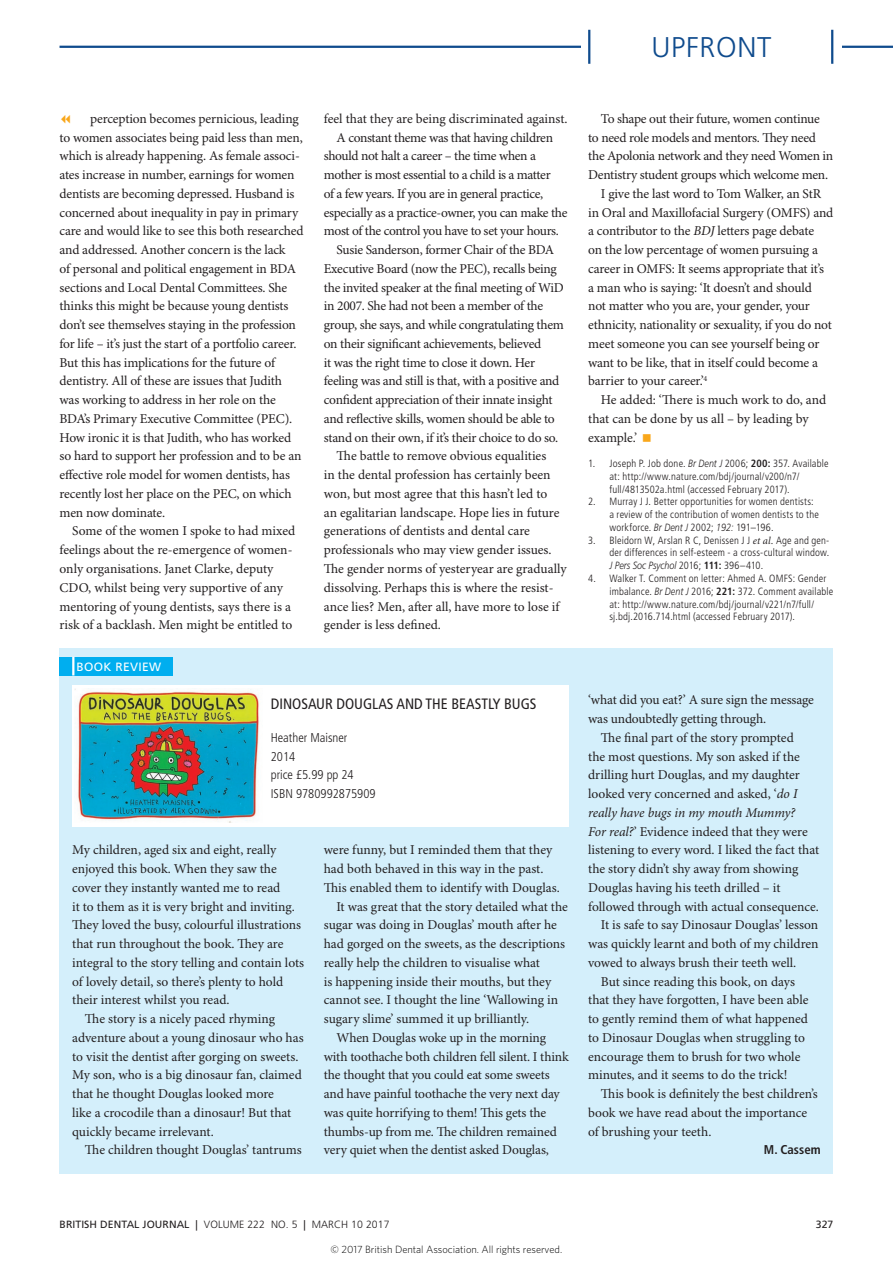
<style>
.page{position:relative;width:893px;height:1263px;background:#fff}
.page>*{position:absolute;margin:0;border:0;box-sizing:border-box;transform-origin:0 0}
.t1{font:300 28.5px "Frutiger LT Std";letter-spacing:.025em;color:#0f4b8d}
.book_review_heading{font:condensed 15px "Frutiger LT Std";color:#231f20}
.body_9pt_ragged{font:13.5px/18.8px "Minion Pro";letter-spacing:-.01em;color:#231f20}
.body_9pt_ragged_1st{font:13.5px/18.8px "Minion Pro";color:#231f20}
.body_9pt_ragged-2{font:13.5px/18.8px "Minion Pro";letter-spacing:-.03em;color:#231f20}
.book_review_author_p{font:300 condensed 12.75px "Frutiger LT Std";color:#231f20}
.book_review_ISBN{font:300 condensed 12.75px "Frutiger LT Std";color:#231f20}
.book_review_author_e{font:700 condensed 12.75px "Frutiger LT Std";color:#231f20}
.tag_-_2{font:12px "Frutiger LT Std";letter-spacing:.025em;color:#fff}
.references{font:300 condensed 10.5px/12.8px "Frutiger LT Std";letter-spacing:.015em;color:#231f20}
.t2{font:300 10.5px "Whitney";color:#000}
.t3{font:300 10.5px "Frutiger LT Std";letter-spacing:.005em;color:#231f20}
.t4{font:10.5px "Frutiger LT Std";color:#231f20}
.s1{font-style:italic}
.s2{font-style:italic;font-stretch:normal}
.s3{font-weight:700}
.s4{font-family:"Minion Pro";font-weight:400;font-style:italic;font-stretch:normal}
.s5{font-weight:400}
</style>
<div class="page">
<div style="left:59px;top:648px;width:774px;height:525px;background:#d4effb"></div>
<div style="left:72px;top:685px;width:497px;height:141px;background:#fff"></div>
<img style="left:75px;top:688px;width:184px;height:134px">
<div style="left:59px;top:657px;width:113px;height:18px;background:#00aeef"></div>
<svg style="left:72px;top:657px;width:2px;height:18px"></svg>
<hr style="left:60px;top:46px;width:833px;height:2px;background:#0f4b8d">
<div style="left:581px;top:30px;width:261px;height:34px;background:#fff"></div>
<hr style="left:831px;top:30px;width:2px;height:34px;background:#0f4b8d">
<hr style="left:588px;top:30px;width:2px;height:34px;background:#0f4b8d">
<h1 class="t1" style="left:651px;top:31px;width:121px">UPFRONT</h1>
<p class="body_9pt_ragged" style="left:60px;top:110px;width:246px;text-indent:31px">perception becomes pernicious, leading to women associates being paid less than men, which is already happening. As female associ&shy;ates increase in number, earnings for women dentists are becoming depressed. Husband is concerned about inequality in pay in primary care and would like to see this both researched and addressed. Another concern is the lack<br>of personal and political engagement in BDA sections and Local Dental Committees. She thinks this might be because young dentists don’t see themselves staying in the profession for life – it’s just the start of a portfolio career.<br>But this has implications for the future of dentistry. All of these are issues that Judith was working to address in her role on the BDA’s Primary Executive Committee (PEC).<br>How ironic it is that Judith, who has worked so hard to support her profession and to be an effective role model for women dentists, has recently lost her place on the PEC, on which men now dominate.</p>
<p class="body_9pt_ragged" style="left:60px;top:522px;width:237px;text-indent:13px">Some of the women I spoke to had mixed feelings about the re-emergence of women&shy;only organisations. Janet Clarke, deputy CDO, whilst being very supportive of any mentoring of young dentists, says there is a risk of a backlash. Men might be entitled to</p>
<p class="tag_-_2" style="left:76px;top:659px;width:86px">BOOK REVIEW</p>
<p class="body_9pt_ragged" style="left:324px;top:110px;width:245px">feel that they are being discriminated against.</p>
<p class="body_9pt_ragged-2" style="left:324px;top:129px;width:245px;text-indent:13px">A constant theme was that having children should not halt a career – the time when a mother is most essential to a child is a matter<br>of a few years. If you are in general practice, especially as a practice-owner, you can make the most of the control you have to set your hours.</p>
<p class="body_9pt_ragged" style="left:324px;top:241px;width:241px;text-indent:13px">Susie Sanderson, former Chair of the BDA Executive Board (now the PEC), recalls being the invited speaker at the final meeting of WiD in 2007. She had not been a member of the group, she says, and while congratulating them on their significant achievements, believed<br>it was the right time to close it down. Her feeling was and still is that, with a positive and confident appreciation of their innate insight and reflective skills, women should be able to stand on their own, if it’s their choice to do so.</p>
<p class="body_9pt_ragged" style="left:324px;top:447px;width:244px;text-indent:13px">The battle to remove obvious equalities<br>in the dental profession has certainly been won, but most agree that this hasn’t led to<br>an egalitarian landscape. Hope lies in future generations of dentists and dental care professionals who may view gender issues.<br>The gender norms of yesteryear are gradually dissolving. Perhaps this is where the resist&shy;ance lies? Men, after all, have more to lose if gender is less defined.</p>
<p class="book_review_heading" style="left:271px;top:695px;width:267px">DINOSAUR DOUGLAS AND THE BEASTLY BUGS</p>
<p class="book_review_author_p" style="left:271px;top:730px;width:78px">Heather Maisner</p>
<p class="book_review_author_p" style="left:271px;top:749px;width:26px">2014</p>
<p class="book_review_author_p" style="left:271px;top:768px;width:84px">price £5.99 pp 24</p>
<p class="book_review_ISBN" style="left:271px;top:786px;width:106px">ISBN 9780992875909</p>
<p class="body_9pt_ragged_1st" style="left:72px;top:841px;width:233px">My children, aged six and eight, really enjoyed this book. When they saw the cover they instantly wanted me to read<br>it to them as it is very bright and inviting.<br>They loved the busy, colourful illustrations that run throughout the book. They are integral to the story telling and contain lots of lovely detail, so there’s plenty to hold their interest whilst you read.</p>
<p class="body_9pt_ragged" style="left:72px;top:1010px;width:233px;text-indent:13px">The story is a nicely paced rhyming adventure about a young dinosaur who has to visit the dentist after gorging on sweets.<br>My son, who is a big dinosaur fan, claimed that he thought Douglas looked more<br>like a crocodile than a dinosaur! But that quickly became irrelevant.</p>
<p class="body_9pt_ragged" style="left:85px;top:1141px;width:218px">The children thought Douglas’ tantrums</p>
<p class="body_9pt_ragged" style="left:324px;top:841px;width:238px">were funny, but I reminded them that they had both behaved in this way in the past.<br>This enabled them to identify with Douglas.</p>
<p class="body_9pt_ragged" style="left:324px;top:897px;width:246px;text-indent:13px">It was great that the story detailed what the sugar was doing in Douglas’ mouth after he had gorged on the sweets, as the descriptions really help the children to visualise what<br>is happening inside their mouths, but they cannot see. I thought the line ‘Wallowing in sugary slime’ summed it up brilliantly.</p>
<p class="body_9pt_ragged" style="left:324px;top:1029px;width:247px;text-indent:13px">When Douglas woke up in the morning with toothache both children fell silent. I think the thought that you could eat some sweets and have painful toothache the very next day was quite horrifying to them! This gets the thumbs-up from me. The children remained very quiet when the dentist asked Douglas,</p>
<p class="body_9pt_ragged" style="left:588px;top:110px;width:247px;text-indent:13px">To shape out their future, women continue to need role models and mentors. They need the Apolonia network and they need Women in Dentistry student groups which welcome men.</p>
<p class="body_9pt_ragged" style="left:588px;top:185px;width:247px;text-indent:13px">I give the last word to Tom Walker, an StR in Oral and Maxillofacial Surgery (OMFS) and a contributor to the <span class="s1">BDJ</span> letters page debate<br>on the low percentage of women pursuing a career in OMFS: It seems appropriate that it’s<br>a man who is saying: ‘It doesn’t and should<br>not matter who you are, your gender, your ethnicity, nationality or sexuality, if you do not meet someone you can see yourself being or want to be like, that in itself could become a barrier to your career.’<sup>4</sup></p>
<p class="body_9pt_ragged" style="left:588px;top:391px;width:239px;text-indent:13px">He added: ‘There is much work to do, and that can be done by us all – by leading by example.’</p>
<p class="references" style="left:609px;top:457px;width:221px;text-indent:-21px">1. Joseph P. Job done. <span class="s2">Br Dent J</span> 2006; <span class="s3">200:</span> 357. Available at: http://www.nature.com/bdj/journal/v200/n7/ full/4813502a.html (accessed February 2017).</p>
<p class="references" style="left:609px;top:496px;width:211px;text-indent:-21px">2. Murray J J. Better opportunities for women dentists: a review of the contribution of women dentists to the workforce. <span class="s2">Br Dent J</span> 2002; <span class="s2">192:</span> 191–196.</p>
<p class="references" style="left:609px;top:534px;width:221px;text-align:justify;text-indent:-21px">3. Bleidorn W, Arslan R C, Denissen J J <span class="s4">et al.</span> Age and gen&shy;der differences in self-esteem - a cross-cultural window.<br><span class="s2">J Pers Soc Psychol</span> 2016; <span class="s3">111:</span> 396–410.</p>
<p class="references" style="left:609px;top:572px;width:225px;text-indent:-21px">4. Walker T. Comment on letter: Ahmed A. OMFS: Gender imbalance. <span class="s2">Br Dent J</span> 2016; <span class="s3">221:</span> 372. Comment available at: http://www.nature.com/bdj/journal/v221/n7/full/ sj.bdj.2016.714.html (accessed February 2017).</p>
<p class="body_9pt_ragged" style="left:588px;top:691px;width:227px">‘what did you eat?’ A sure sign the message was undoubtedly getting through.</p>
<p class="body_9pt_ragged" style="left:588px;top:729px;width:233px;text-indent:13px">The final part of the story prompted<br>the most questions. My son asked if the drilling hurt Douglas, and my daughter looked very concerned and asked, ‘<span class="s1">do I really have bugs in my mouth Mummy?<br>For real?</span>’ Evidence indeed that they were listening to every word. I liked the fact that the story didn’t shy away from showing Douglas having his teeth drilled – it followed through with actual consequence.</p>
<p class="body_9pt_ragged" style="left:588px;top:916px;width:232px;text-align:justify;text-indent:13px">It is safe to say Dinosaur Douglas’ lesson was quickly learnt and both of my children vowed to always brush their teeth well.</p>
<p class="body_9pt_ragged" style="left:588px;top:972px;width:222px;text-indent:13px">But since reading this book, on days that they have forgotten, I have been able to gently remind them of what happened to Dinosaur Douglas when struggling to encourage them to brush for two whole minutes, and it seems to do the trick!</p>
<p class="body_9pt_ragged" style="left:588px;top:1085px;width:231px;text-indent:13px">This book is definitely the best children’s book we have read about the importance of brushing your teeth.</p>
<p class="book_review_author_e" style="left:764px;top:1142px;width:58px">M. Cassem</p>
<p class="t3" style="left:60px;top:1219px;width:331px"><span class="s5">BRITISH DENTAL JOURNAL |</span> VOLUME 222 NO. 5 <span class="s5">|</span> MARCH 10 2017</p>
<p class="t4" style="left:816px;top:1218px;width:19px">327</p>
<p class="t2" style="left:330px;top:1243px;width:233px">© 2017 British Dental Association. All rights reserved.</p>
</div>
